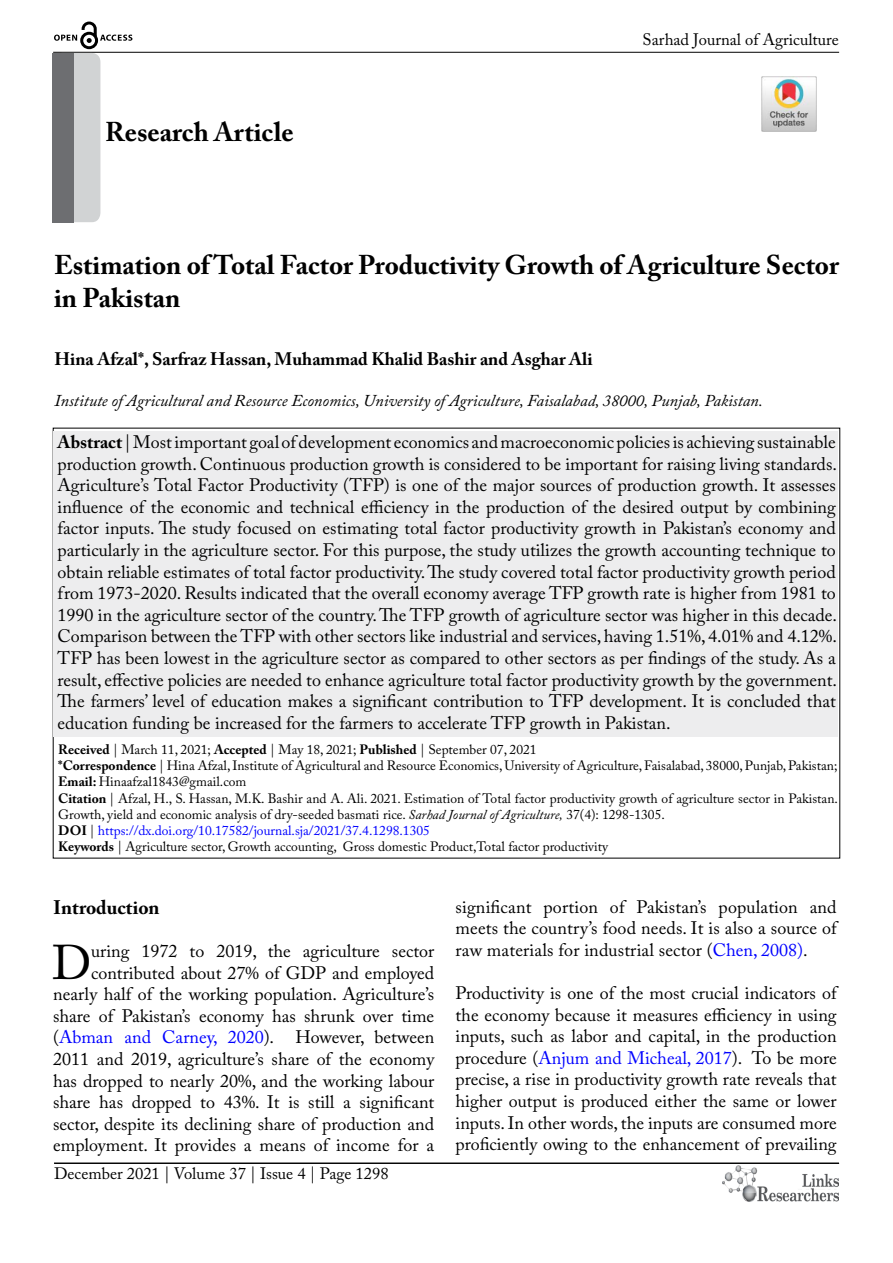
<style>
.page{position:relative;width:893px;height:1263px;background:#fff}
.page>*{position:absolute;margin:0;border:0;box-sizing:border-box;transform-origin:0 0}
.t1{font:48.45px "Adobe Caslon Pro";color:#000}
.t2{font:700 27px/32.4px "Adobe Caslon Pro";color:#000}
.t3{font:700 19.5px "Adobe Caslon Pro";color:#000}
.t4{font:18px/21.6px "Adobe Caslon Pro";color:#000;text-align:justify}
.t5{font:700 18px "Adobe Caslon Pro";color:#000}
.t6{font:italic 16.5px "Adobe Caslon Pro";color:#000}
.t7{font:16.5px "Adobe Caslon Pro";color:#000}
.t8{font:13.5px/16.2px "Adobe Caslon Pro";color:#000}
.s1{font-weight:700}
.s2{font-style:italic}
.s3{color:#00f}
</style>
<div class="page">
<hr style="left:53px;top:52px;width:786px;height:1px;background:#000">
<img style="left:722px;top:1166px;width:117px;height:36px">
<svg style="left:54px;top:22px;width:78px;height:27px"></svg>
<div style="left:54px;top:53px;width:46px;height:169px;background:#d1d3d4;border-radius:9px"></div>
<hr style="left:54px;top:1163px;width:785px;height:1px;background:#000">
<div style="left:53px;top:53px;width:21px;height:169px;background:#6d6e71"></div>
<div style="left:54px;top:432px;width:784px;height:305px;background:#ededee"></div>
<img style="left:761px;top:77px;width:55px;height:55px">
<h2 class="t2" style="left:105px;top:116px;width:190px">Research Article</h2>
<p class="t7" style="left:643px;top:30px;width:198px">Sarhad Journal of Agriculture</p>
<h2 class="t2" style="left:54px;top:249px;width:786px">Estimation of Total Factor Productivity Growth of Agriculture Sector in Pakistan</h2>
<p class="t5" style="left:55px;top:348px;width:540px">Hina Afzal*, Sarfraz Hassan, Muhammad Khalid Bashir and Asghar Ali</p>
<p class="t6" style="left:55px;top:391px;width:710px">Institute of Agricultural and Resource Economics, University of Agriculture, Faisalabad, 38000, Punjab, Pakistan.</p>
<p class="t4" style="left:58px;top:431px;width:781px"><span class="s1">Abstract</span> | Most important goal of development economics and macroeconomic policies is achieving sustainable production growth. Continuous production growth is considered to be important for raising living standards.<br>Agriculture’s Total Factor Productivity (TFP) is one of the major sources of production growth. It assesses influence of the economic and technical efficiency in the production of the desired output by combining factor inputs. The study focused on estimating total factor productivity growth in Pakistan’s economy and particularly in the agriculture sector. For this purpose, the study utilizes the growth accounting technique to obtain reliable estimates of total factor productivity. The study covered total factor productivity growth period from 1973-2020. Results indicated that the overall economy average TFP growth rate is higher from 1981 to 1990 in the agriculture sector of the country. The TFP growth of agriculture sector was higher in this decade.<br>Comparison between the TFP with other sectors like industrial and services, having 1.51%, 4.01% and 4.12%.<br>TFP has been lowest in the agriculture sector as compared to other sectors as per findings of the study. As a result, effective policies are needed to enhance agriculture total factor productivity growth by the government.<br>The farmers’ level of education makes a significant contribution to TFP development. It is concluded that education funding be increased for the farmers to accelerate TFP growth in Pakistan.</p>
<p class="t8" style="left:58px;top:741px;width:781px"><span class="s1">Received</span> | March 11, 2021; <span class="s1">Accepted</span> | May 18, 2021; <span class="s1">Published</span> | September 07, 2021<br><span class="s1">*Correspondence</span> | Hina Afzal, Institute of Agricultural and Resource Economics, University of Agriculture, Faisalabad, 38000, Punjab, Pakistan; <span class="s1">Email:</span> Hinaafzal1843@gmail.com<br><span class="s1">Citation</span> | Afzal, H., S. Hassan, M.K. Bashir and A. Ali. 2021. Estimation of Total factor productivity growth of agriculture sector in Pakistan.<br>Growth, yield and economic analysis of dry-seeded basmati rice. <span class="s2">Sarhad Journal of Agriculture,</span> 37(4): 1298-1305.<br><span class="s1">DOI</span> | <span class="s3">https://dx.doi.org/10.17582/journal.sja/2021/37.4.1298.1305<br></span><span class="s1">Keywords</span> | Agriculture sector, Growth accounting, Gross domestic Product,Total factor productivity</p>
<p class="t3" style="left:53px;top:895px;width:108px">Introduction</p>
<h1 class="t1" style="left:52px;top:933px;width:41px">D</h1>
<p class="t4" style="left:53px;top:940px;width:383px;text-align:right">uring 1972 to 2019, the agriculture sector contributed about 27% of GDP and employed nearly half of the working population. Agriculture’s share of Pakistan’s economy has shrunk over time (<span class="s3">Abman and Carney, 2020</span>). However, between 2011 and 2019, agriculture’s share of the economy has dropped to nearly 20%, and the working labour share has dropped to 43%. It is still a significant sector, despite its declining share of production and employment. It provides a means of income for a</p>
<p class="t7" style="left:54px;top:1164px;width:336px">December 2021 | Volume 37 | Issue 4 | Page 1298</p>
<p class="t4" style="left:456px;top:896px;width:383px">significant portion of Pakistan’s population and meets the country’s food needs. It is also a source of raw materials for industrial sector (<span class="s3">Chen, 2008)</span>.</p>
<p class="t4" style="left:456px;top:982px;width:383px">Productivity is one of the most crucial indicators of the economy because it measures efficiency in using inputs, such as labor and capital, in the production procedure (<span class="s3">Anjum and Micheal, 2017</span>). To be more precise, a rise in productivity growth rate reveals that higher output is produced either the same or lower inputs. In other words, the inputs are consumed more proficiently owing to the enhancement of prevailing</p>
</div>
